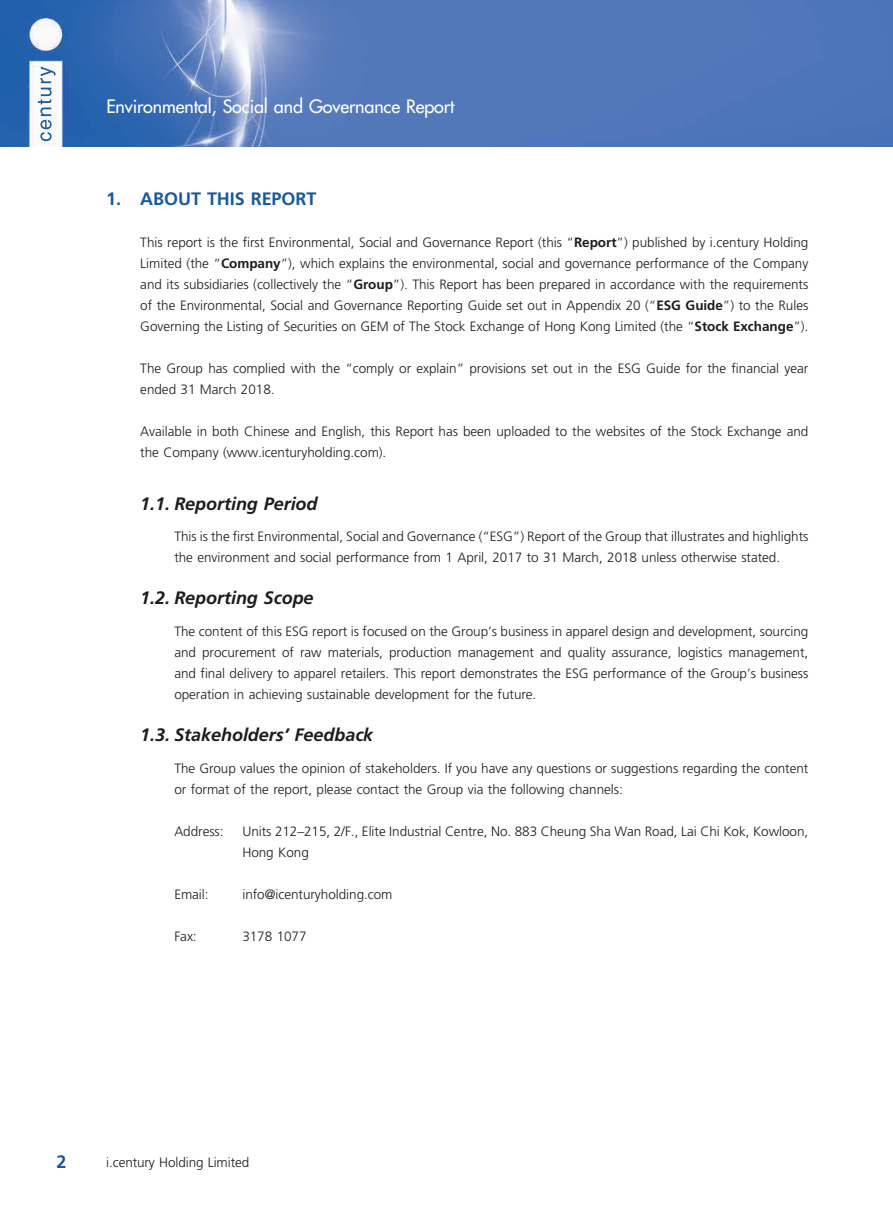
<style>
.page{position:relative;width:893px;height:1212px;background:#fff}
.page>*{position:absolute;margin:0;border:0;box-sizing:border-box;transform-origin:0 0}
.t1{font:italic 700 18px "Frutiger LT Std";letter-spacing:-.005em;color:#1c1c1b}
.t2{font:500 18px "Futura Std";letter-spacing:-.01em;color:#fff}
.t3{font:700 18px "Frutiger LT Std";letter-spacing:-.005em;color:#195a9f}
.t4{font:300 13.5px/21px "Frutiger LT Std";letter-spacing:-.005em;color:#1c1c1b}
.s1{font-weight:700}
</style>
<div class="page">
<img style="left:0;top:0;width:893px;height:146px">
<svg style="left:38px;top:67px;width:18px;height:74px"></svg>
<h1 class="t2" style="left:106px;top:95px;width:349px">Environmental, Social and Governance Report</h1>
<h1 class="t3" style="left:106px;top:188px;width:212px">1. ABOUT THIS REPORT</h1>
<p class="t4" style="left:140px;top:232px;width:670px;text-align:justify">This report is the first Environmental, Social and Governance Report (this “<span class="s1">Report</span>”) published by i.century Holding Limited (the “<span class="s1">Company</span>”), which explains the environmental, social and governance performance of the Company and its subsidiaries (collectively the “<span class="s1">Group</span>”). This Report has been prepared in accordance with the requirements of the Environmental, Social and Governance Reporting Guide set out in Appendix 20 (“<span class="s1">ESG Guide</span>”) to the Rules Governing the Listing of Securities on GEM of The Stock Exchange of Hong Kong Limited (the “<span class="s1">Stock Exchange</span>”).</p>
<p class="t4" style="left:140px;top:358px;width:669px">The Group has complied with the “comply or explain” provisions set out in the ESG Guide for the financial year ended 31 March 2018.</p>
<p class="t4" style="left:140px;top:421px;width:669px">Available in both Chinese and English, this Report has been uploaded to the websites of the Stock Exchange and the Company (www.icenturyholding.com).</p>
<h1 class="t1" style="left:140px;top:493px;width:179px">1.1. Reporting Period</h1>
<p class="t4" style="left:174px;top:526px;width:636px">This is the first Environmental, Social and Governance (“ESG”) Report of the Group that illustrates and highlights the environment and social performance from 1 April, 2017 to 31 March, 2018 unless otherwise stated.</p>
<h1 class="t1" style="left:140px;top:588px;width:175px">1.2. Reporting Scope</h1>
<p class="t4" style="left:174px;top:621px;width:636px;text-align:justify">The content of this ESG report is focused on the Group’s business in apparel design and development, sourcing and procurement of raw materials, production management and quality assurance, logistics management, and final delivery to apparel retailers. This report demonstrates the ESG performance of the Group’s business operation in achieving sustainable development for the future.</p>
<h1 class="t1" style="left:140px;top:724px;width:234px">1.3. Stakeholders’ Feedback</h1>
<p class="t4" style="left:174px;top:758px;width:636px">The Group values the opinion of stakeholders. If you have any questions or suggestions regarding the content or format of the report, please contact the Group via the following channels:</p>
<p class="t4" style="left:174px;top:821px;width:51px">Address:</p>
<p class="t4" style="left:242px;top:821px;width:567px">Units 212–215, 2/F., Elite Industrial Centre, No. 883 Cheung Sha Wan Road, Lai Chi Kok, Kowloon,<br>Hong Kong</p>
<p class="t4" style="left:174px;top:884px;width:36px">Email:</p>
<p class="t4" style="left:242px;top:884px;width:152px">info@icenturyholding.com</p>
<p class="t4" style="left:174px;top:926px;width:24px">Fax:</p>
<p class="t4" style="left:242px;top:926px;width:66px">3178 1077</p>
<h1 class="t3" style="left:57px;top:1151px;width:12px">2</h1>
<p class="t4" style="left:106px;top:1152px;width:144px">i.century Holding Limited</p>
</div>
